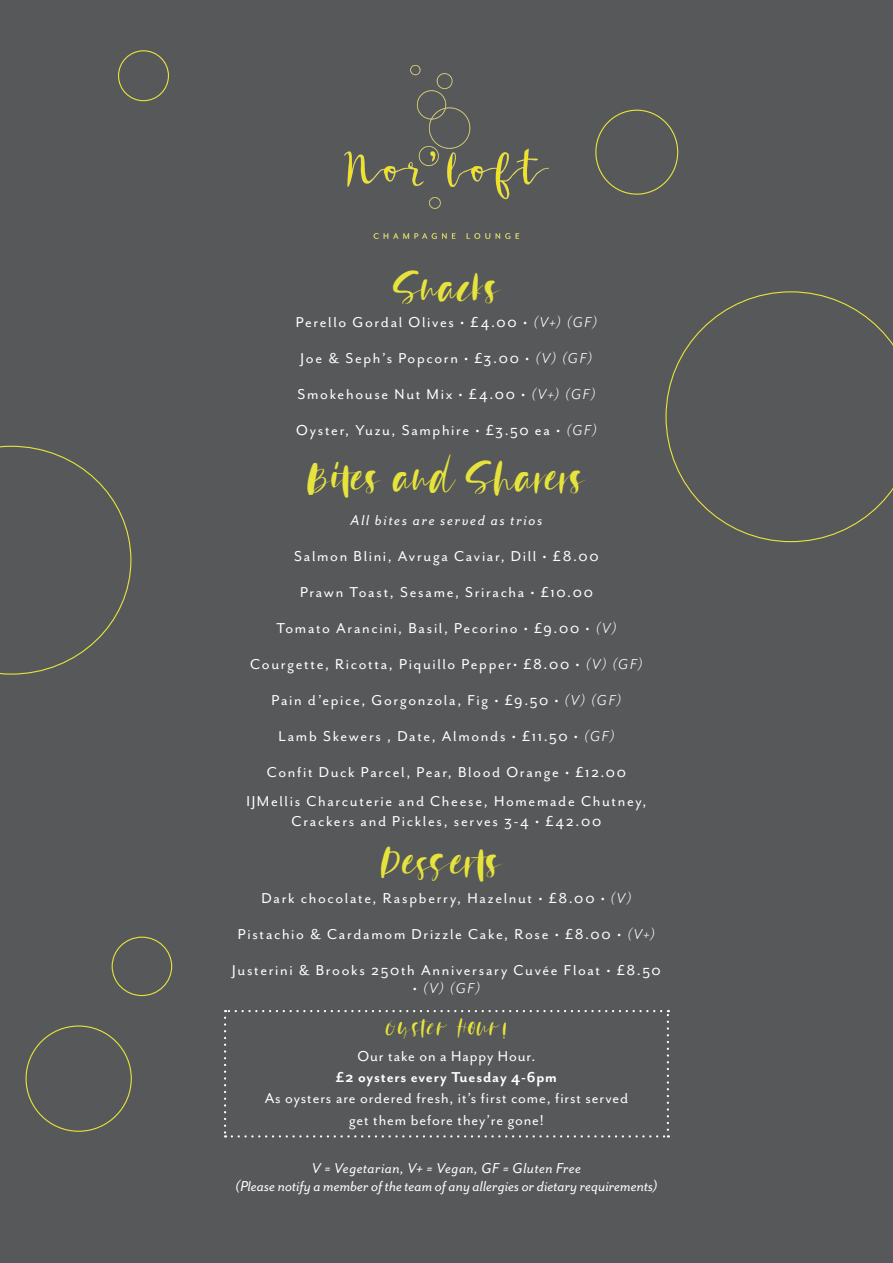
<style>
.page{position:relative;width:893px;height:1263px;background:#57585a}
.page>*{position:absolute;margin:0;border:0;box-sizing:border-box;transform-origin:0 0}
.t1{font:45px "Mindfully";color:#e6e43c}
.t2{font:24px "Mindfully Alternate";letter-spacing:.05em;color:#e6e43c}
.t3{font:16.5px "Mr Eaves San OT";letter-spacing:.1em;color:#fff}
.t4{font:16.5px "Mr Eaves San OT";letter-spacing:.05em;color:#fff}
.t5{font:italic 16.5px "Mr Eaves San OT";letter-spacing:.005em;color:#fff}
.t6{font:italic 16.5px "Mr Eaves San OT";letter-spacing:.025em;color:#fff}
.t7{font:700 16.5px "Mr Eaves San OT";letter-spacing:.05em;color:#fff}
.t8{font:italic 16.5px "Mr Eaves San OT";letter-spacing:.1em;color:#fff}
.t9{font:italic 16.5px "Mr Eaves San OT";color:#fff}
.s1{font-style:italic}
.s2{font-style:normal}
</style>
<div class="page">
<img style="left:344px;top:65px;width:205px;height:174px">
<div style="left:112px;top:936px;width:60px;height:60px;border:1px solid #e6e43c;border-radius:50%"></div>
<svg style="left:665px;top:291px;width:228px;height:251px"></svg>
<div style="left:118px;top:50px;width:51px;height:51px;border:1px solid #e6e43c;border-radius:50%"></div>
<svg style="left:0;top:446px;width:131px;height:229px"></svg>
<svg style="left:224px;top:1010px;width:445px;height:127px"></svg>
<p class="t1" style="left:393px;top:259px;width:108px">Snacks</p>
<p class="t3" style="left:296px;top:313px;width:303px">Perello Gordal Olives • £4.00 • <span class="s1">(V+) (GF)</span></p>
<p class="t3" style="left:301px;top:349px;width:293px">Joe &amp; Seph’s Popcorn • £3.00 • <span class="s1">(V) (GF)</span></p>
<p class="t3" style="left:298px;top:385px;width:299px">Smokehouse Nut Mix • £4.00 • <span class="s1">(V+) (GF)</span></p>
<p class="t3" style="left:296px;top:421px;width:302px">Oyster, Yuzu, Samphire • £3.50 ea • <span class="s1">(GF)</span></p>
<p class="t1" style="left:308px;top:450px;width:279px">Bites and Sharers</p>
<p class="t8" style="left:351px;top:511px;width:193px">All bites are served as trios</p>
<p class="t3" style="left:294px;top:547px;width:306px">Salmon Blini, Avruga Caviar, Dill • £8.00</p>
<p class="t3" style="left:300px;top:583px;width:294px">Prawn Toast, Sesame, Sriracha • £10.00</p>
<p class="t3" style="left:276px;top:619px;width:342px">Tomato Arancini, Basil, Pecorino • £9.00 • <span class="s1">(V)</span></p>
<p class="t3" style="left:250px;top:655px;width:394px">Courgette, Ricotta, Piquillo Pepper• £8.00 • <span class="s1">(V) (GF)</span></p>
<p class="t3" style="left:272px;top:691px;width:351px">Pain d’epice, Gorgonzola, Fig • £9.50 • <span class="s1">(V) (GF)</span></p>
<p class="t3" style="left:278px;top:727px;width:337px">Lamb Skewers , Date, Almonds • £11.50 • <span class="s1">(GF)</span></p>
<p class="t3" style="left:267px;top:763px;width:361px">Confit Duck Parcel, Pear, Blood Orange • £12.00</p>
<p class="t3" style="left:246px;top:792px;width:401px">IJMellis Charcuterie and Cheese, Homemade Chutney,</p>
<p class="t3" style="left:292px;top:812px;width:311px">Crackers and Pickles, serves 3-4 • £42.00</p>
<p class="t1" style="left:379px;top:833px;width:124px">Desserts</p>
<p class="t3" style="left:261px;top:889px;width:371px">Dark chocolate, Raspberry, Hazelnut • £8.00 • <span class="s1">(V)</span></p>
<p class="t3" style="left:238px;top:925px;width:419px">Pistachio &amp; Cardamom Drizzle Cake, Rose • £8.00 • <span class="s1">(V+)</span></p>
<p class="t3" style="left:232px;top:961px;width:430px">Justerini &amp; Brooks 250th Anniversary Cuvée Float • £8.50</p>
<p class="t9" style="left:413px;top:979px;width:69px"><span class="s2">•</span> (V) (GF)</p>
<p class="t2" style="left:386px;top:1011px;width:123px">Oyster Hour!</p>
<p class="t4" style="left:358px;top:1047px;width:179px">Our take on a Happy Hour.</p>
<p class="t7" style="left:336px;top:1068px;width:223px">£2 oysters every Tuesday 4-6pm</p>
<p class="t4" style="left:265px;top:1089px;width:365px">As oysters are ordered fresh, it’s first come, first served</p>
<p class="t4" style="left:349px;top:1111px;width:196px">get them before they’re gone!</p>
<p class="t6" style="left:312px;top:1159px;width:271px">V = Vegetarian, V+ = Vegan, GF = Gluten Free</p>
<p class="t5" style="left:235px;top:1177px;width:424px">(Please notify a member of the team of any allergies or dietary requirements)</p>
</div>
